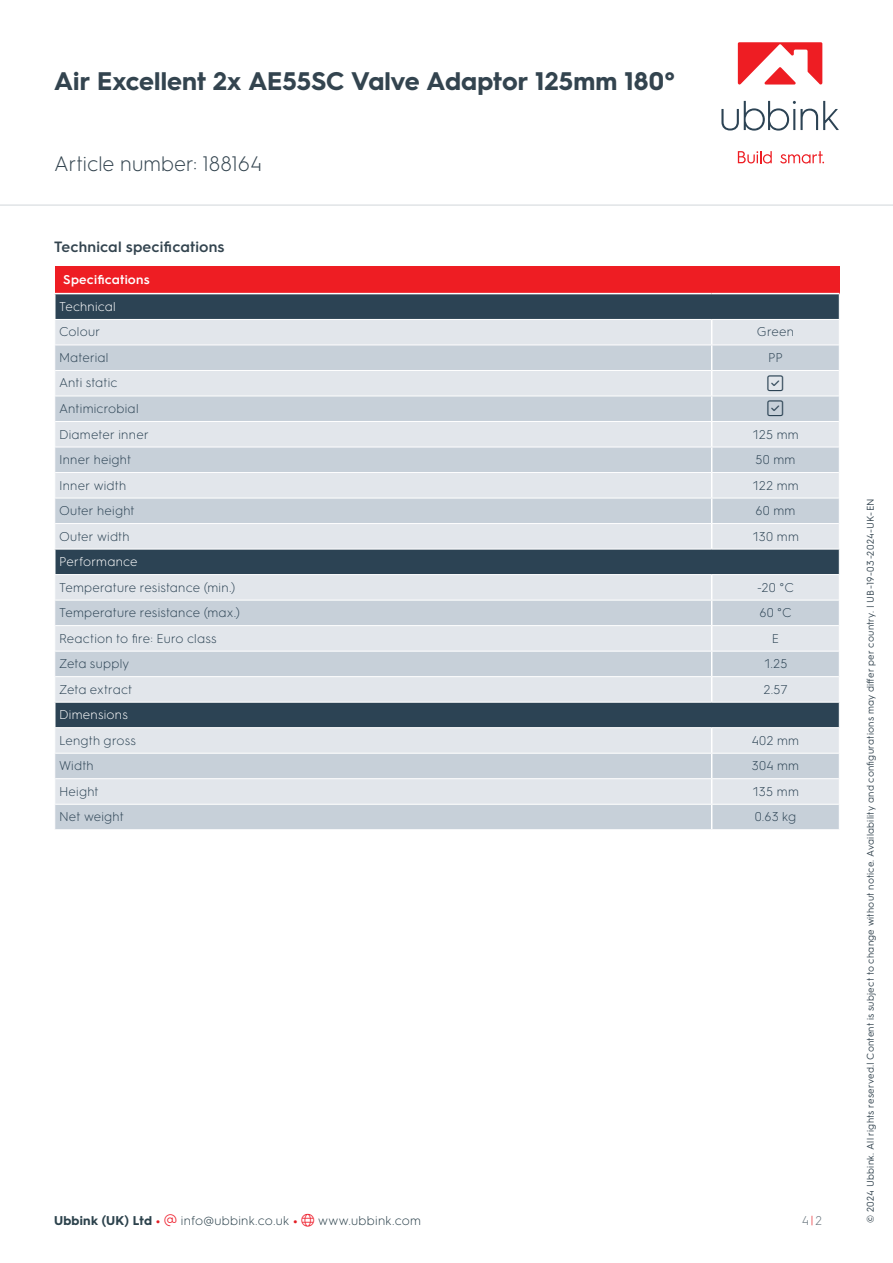
<style>
.page{position:relative;width:893px;height:1263px;background:#fff}
.page>*{position:absolute;margin:0;border:0;box-sizing:border-box;transform-origin:0 0}
.t1{font:700 25.5px "HGS3";letter-spacing:.005em;color:#33444f}
.t2{font:300 21px "HGS3";color:#33444f}
.t3{font:300 18px "Font Awesome 6 Pro";color:#2c4354}
.t4{font:600 15px "HGS3";letter-spacing:.01em;color:#33444f}
.t5{font:300 12.75px "HGS3";letter-spacing:.015em;color:#2c4354}
.t6{font:300 12.75px "HGS3";letter-spacing:.02em;color:#2c424c}
.t7{font:300 12.75px "HGS3";letter-spacing:.015em;color:#fff}
.t8{font:600 12.75px "HGS3";letter-spacing:.015em;color:#fff}
.t9{font:300 12.75px "HGS3";color:#66737c}
.t10{font:9.75px "HGS3";letter-spacing:.03em;color:#33444f}
.s1{font-weight:700}
.s2{font-weight:700;color:#e31e25}
.s3{color:#ee1f2d}
.s4{color:#e31e25}
</style>
<div class="page">
<div style="left:55px;top:266px;width:784px;height:28px;background:#ee1d23"></div>
<svg style="left:56px;top:294px;width:783px;height:25px;background:#2f4656"></svg>
<div style="left:55px;top:320px;width:784px;height:24px;background:#e2e6eb"></div>
<svg style="left:55px;top:345px;width:784px;height:484px;background:#c4ccd4"></svg>
<hr style="left:54px;top:293px;width:658px;height:1px;background:#fff">
<hr style="left:712px;top:293px;width:127px;height:1px;background:#fff">
<hr style="left:55px;top:370px;width:657px;height:1px;background:#fff">
<hr style="left:712px;top:370px;width:127px;height:1px;background:#fff">
<hr style="left:55px;top:396px;width:657px;height:1px;background:#fff">
<hr style="left:712px;top:396px;width:127px;height:1px;background:#fff">
<hr style="left:55px;top:421px;width:657px;height:1px;background:#fff">
<hr style="left:712px;top:421px;width:127px;height:1px;background:#fff">
<hr style="left:55px;top:447px;width:657px;height:1px;background:#fff">
<hr style="left:712px;top:447px;width:127px;height:1px;background:#fff">
<hr style="left:55px;top:472px;width:657px;height:1px;background:#fff">
<hr style="left:712px;top:472px;width:127px;height:1px;background:#fff">
<hr style="left:55px;top:498px;width:657px;height:1px;background:#fff">
<hr style="left:712px;top:498px;width:127px;height:1px;background:#fff">
<hr style="left:55px;top:523px;width:657px;height:1px;background:#fff">
<hr style="left:712px;top:523px;width:127px;height:1px;background:#fff">
<svg style="left:711px;top:320px;width:1px;height:229px"></svg>
<hr style="left:54px;top:549px;width:658px;height:1px;background:#fff">
<hr style="left:712px;top:549px;width:128px;height:1px;background:#fff">
<hr style="left:54px;top:549px;width:2px;height:25px;background:#fff">
<hr style="left:54px;top:574px;width:658px;height:1px;background:#fff">
<hr style="left:712px;top:574px;width:128px;height:1px;background:#fff">
<hr style="left:55px;top:600px;width:657px;height:1px;background:#fff">
<hr style="left:712px;top:600px;width:127px;height:1px;background:#fff">
<hr style="left:55px;top:625px;width:657px;height:1px;background:#fff">
<hr style="left:712px;top:625px;width:127px;height:1px;background:#fff">
<hr style="left:55px;top:651px;width:657px;height:1px;background:#fff">
<hr style="left:712px;top:651px;width:127px;height:1px;background:#fff">
<hr style="left:55px;top:676px;width:657px;height:1px;background:#fff">
<hr style="left:712px;top:676px;width:127px;height:1px;background:#fff">
<svg style="left:711px;top:575px;width:1px;height:127px"></svg>
<hr style="left:54px;top:702px;width:658px;height:1px;background:#fff">
<hr style="left:712px;top:702px;width:128px;height:1px;background:#fff">
<hr style="left:54px;top:703px;width:2px;height:24px;background:#fff">
<hr style="left:54px;top:727px;width:658px;height:1px;background:#fff">
<hr style="left:712px;top:727px;width:128px;height:1px;background:#fff">
<hr style="left:55px;top:753px;width:657px;height:1px;background:#fff">
<hr style="left:712px;top:753px;width:127px;height:1px;background:#fff">
<hr style="left:55px;top:778px;width:657px;height:1px;background:#fff">
<hr style="left:712px;top:778px;width:127px;height:1px;background:#fff">
<hr style="left:55px;top:804px;width:657px;height:1px;background:#fff">
<hr style="left:712px;top:804px;width:127px;height:1px;background:#fff">
<svg style="left:711px;top:728px;width:1px;height:101px"></svg>
<svg style="left:839px;top:294px;width:1px;height:434px"></svg>
<hr style="left:0;top:204px;width:893px;height:2px;background:#e1e4e6">
<svg style="left:721px;top:101px;width:118px;height:30px"></svg>
<svg style="left:738px;top:151px;width:34px;height:13px"></svg>
<svg style="left:780px;top:151px;width:44px;height:13px"></svg>
<svg style="left:738px;top:42px;width:84px;height:43px"></svg>
<svg style="left:768px;top:375px;width:15px;height:16px"></svg>
<svg style="left:768px;top:400px;width:15px;height:16px"></svg>
<h1 class="t1" style="left:54px;top:63px;width:622px">Air Excellent 2x AE55SC Valve Adaptor 125mm 180°</h1>
<h2 class="t2" style="left:54px;top:150px;width:210px">Article number: 188164</h2>
<p class="t4" style="left:54px;top:236px;width:172px">Technical specifications</p>
<p class="t8" style="left:63px;top:270px;width:88px">Specifications</p>
<p class="t7" style="left:59px;top:297px;width:58px">Technical</p>
<p class="t5" style="left:59px;top:323px;width:43px">Colour</p>
<p class="t5" style="left:757px;top:323px;width:39px">Green</p>
<p class="t5" style="left:59px;top:349px;width:51px">Material</p>
<p class="t5" style="left:768px;top:349px;width:16px">PP</p>
<p class="t5" style="left:59px;top:374px;width:60px">Anti static</p>
<h3 class="t3" style="left:768px;top:374px;width:17px">▲❑◆</h3>
<p class="t5" style="left:59px;top:400px;width:81px">Antimicrobial</p>
<h3 class="t3" style="left:768px;top:399px;width:17px">▲❑◆</h3>
<p class="t5" style="left:59px;top:425px;width:91px">Diameter inner</p>
<p class="t5" style="left:752px;top:425px;width:48px">125 mm</p>
<p class="t5" style="left:59px;top:451px;width:74px">Inner height</p>
<p class="t5" style="left:755px;top:451px;width:41px">50 mm</p>
<p class="t5" style="left:59px;top:476px;width:69px">Inner width</p>
<p class="t5" style="left:752px;top:476px;width:48px">122 mm</p>
<p class="t5" style="left:59px;top:502px;width:77px">Outer height</p>
<p class="t5" style="left:755px;top:502px;width:42px">60 mm</p>
<p class="t5" style="left:59px;top:527px;width:72px">Outer width</p>
<p class="t5" style="left:752px;top:527px;width:48px">130 mm</p>
<p class="t7" style="left:59px;top:553px;width:80px">Performance</p>
<p class="t5" style="left:59px;top:578px;width:178px">Temperature resistance (min.)</p>
<p class="t5" style="left:757px;top:578px;width:38px">-20 °C</p>
<p class="t5" style="left:59px;top:604px;width:183px">Temperature resistance (max.)</p>
<p class="t5" style="left:759px;top:604px;width:34px">60 °C</p>
<p class="t5" style="left:59px;top:629px;width:159px">Reaction to fire: Euro class</p>
<p class="t5" style="left:772px;top:629px;width:9px">E</p>
<p class="t5" style="left:59px;top:655px;width:72px">Zeta supply</p>
<p class="t5" style="left:764px;top:655px;width:25px">1.25</p>
<p class="t5" style="left:59px;top:680px;width:75px">Zeta extract</p>
<p class="t5" style="left:763px;top:680px;width:26px">2.57</p>
<p class="t7" style="left:59px;top:706px;width:70px">Dimensions</p>
<p class="t5" style="left:59px;top:732px;width:79px">Length gross</p>
<p class="t5" style="left:752px;top:732px;width:49px">402 mm</p>
<p class="t5" style="left:59px;top:757px;width:36px">Width</p>
<p class="t5" style="left:752px;top:757px;width:49px">304 mm</p>
<p class="t5" style="left:59px;top:783px;width:41px">Height</p>
<p class="t5" style="left:752px;top:783px;width:48px">135 mm</p>
<p class="t5" style="left:59px;top:808px;width:66px">Net weight</p>
<p class="t5" style="left:755px;top:808px;width:43px">0.63 kg</p>
<p class="t6" style="left:54px;top:1211px;width:368px"><span class="s1">Ubbink (UK) Ltd</span> <span class="s2">•</span> <span class="s3">▼</span> info@ubbink.co.uk <span class="s2">•</span> <span class="s3">●□</span> www.ubbink.com</p>
<p class="t9" style="left:802px;top:1211px;width:22px">4<span class="s4">|</span>2</p>
<p class="t10" style="left:864px;top:1222px;width:726px;rotate:-90deg">© 2024 Ubbink. All rights reserved.| Content is subject to change without notice. Availability and configurations may differ per country. | UB-19-03-2024-UK-EN</p>
</div>
